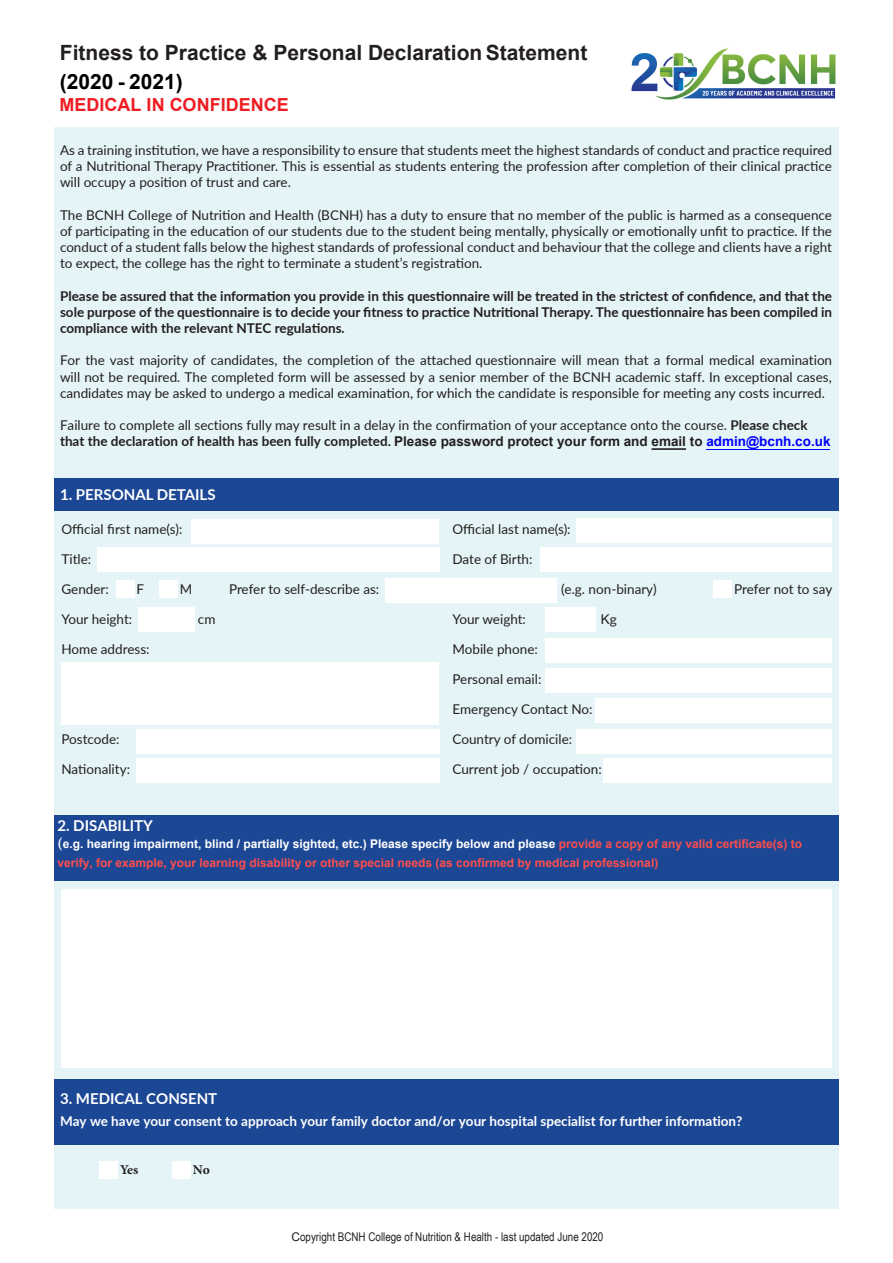
<style>
.page{position:relative;width:893px;height:1263px;background:#fff}
.page>*{position:absolute;margin:0;border:0;box-sizing:border-box;transform-origin:0 0}
.t1{font:700 21px/28.5px "Arial";color:#231f20}
.t2{font:700 18px "Arial";color:#ee1d23}
.sub_head_regular{font:700 15px "Lato";color:#fff}
.Sub_head{font:700 15px "Lato";color:#fff}
.t3{font:13.5px/16.2px "Lato";color:#231f20;text-align:justify}
.t4{font:700 13.5px/16.2px "Lato";color:#231f20;text-align:justify}
.sub_head_regular-2{font:700 13.5px "Lato";color:#fff}
.Yes_No{font:700 13.5px "Minion Pro";color:#231f20}
.t5{font:13.5px "Arial";color:#231f20}
.sub_head_regular-3{font:700 12px/19.2px "Arial";color:#ff4d4d}
.t6{font:12px "Arial Narrow";color:#231f20}
.s1{color:#000}
.s2{font-weight:700}
.s3{font-family:"Minion Pro";font-weight:700}
.s4{font-family:"Arial";font-weight:700}
.s5{font-family:"Arial";font-weight:700;color:#00f}
.s6{font-family:"Lato"}
.s7{font-family:"Minion Pro";font-size:15px;color:#fff}
.s8{color:#fff}
.s9{font-family:"Arial"}
</style>
<div class="page">
<div style="left:54px;top:127px;width:785px;height:1082px;background:#e5f4f6"></div>
<div style="left:54px;top:478px;width:785px;height:32px;background:#1c4794"></div>
<div style="left:54px;top:815px;width:785px;height:66px;background:#1c4794"></div>
<div style="left:54px;top:1079px;width:785px;height:65px;background:#1c4794"></div>
<div style="left:192px;top:519px;width:247px;height:24px;background:#fff"></div>
<div style="left:97px;top:547px;width:342px;height:25px;background:#fff"></div>
<div style="left:385px;top:578px;width:172px;height:24px;background:#fff"></div>
<div style="left:138px;top:607px;width:57px;height:24px;background:#fff"></div>
<div style="left:713px;top:580px;width:18px;height:18px;background:#fff"></div>
<div style="left:540px;top:547px;width:292px;height:25px;background:#fff"></div>
<div style="left:576px;top:518px;width:256px;height:24px;background:#fff"></div>
<div style="left:116px;top:580px;width:19px;height:17px;background:#fff"></div>
<div style="left:159px;top:580px;width:18px;height:17px;background:#fff"></div>
<div style="left:545px;top:607px;width:50px;height:24px;background:#fff"></div>
<div style="left:62px;top:662px;width:377px;height:63px;background:#fff"></div>
<div style="left:136px;top:730px;width:303px;height:24px;background:#fff"></div>
<div style="left:136px;top:758px;width:303px;height:24px;background:#fff"></div>
<div style="left:545px;top:638px;width:287px;height:24px;background:#fff"></div>
<div style="left:545px;top:668px;width:287px;height:24px;background:#fff"></div>
<div style="left:595px;top:698px;width:237px;height:24px;background:#fff"></div>
<div style="left:576px;top:730px;width:256px;height:24px;background:#fff"></div>
<div style="left:604px;top:758px;width:228px;height:24px;background:#fff"></div>
<div style="left:62px;top:889px;width:770px;height:178px;background:#fff"></div>
<div style="left:99px;top:1162px;width:19px;height:17px;background:#fff"></div>
<div style="left:172px;top:1162px;width:18px;height:17px;background:#fff"></div>
<img style="left:631px;top:48px;width:205px;height:52px">
<hr style="left:651px;top:449px;width:35px;height:1px;background:#231f20">
<hr style="left:707px;top:449px;width:123px;height:1px;background:#00f">
<p class="t1" style="left:60px;top:39px;width:529px">Fitness to Practice &amp; Personal Declaration Statement <span class="s1">(2020 - 2021)</span></p>
<p class="t2" style="left:60px;top:92px;width:230px">MEDICAL IN CONFIDENCE</p>
<p class="t3" style="left:60px;top:141px;width:773px">As a training institution, we have a responsibility to ensure that students meet the highest standards of conduct and practice required of a Nutritional Therapy Practitioner. This is essential as students entering the profession after completion of their clinical practice will occupy a position of trust and care.</p>
<p class="t3" style="left:60px;top:206px;width:774px">The BCNH College of Nutrition and Health (BCNH) has a duty to ensure that no member of the public is harmed as a consequence of participating in the education of our students due to the student being mentally, physically or emotionally unfit to practice. If the conduct of a student falls below the highest standards of professional conduct and behaviour that the college and clients have a right to expect, the college has the right to terminate a student’s registration.</p>
<p class="t4" style="left:60px;top:287px;width:774px">Please be assured that the information you provide in this questionnaire will be treated in the strictest of confidence, and that the sole purpose of the questionnaire is to decide your fitness to practice Nutritional Therapy. The questionnaire has been compiled in compliance with the relevant NTEC regulations.</p>
<p class="t3" style="left:60px;top:352px;width:774px">For the vast majority of candidates, the completion of the attached questionnaire will mean that a formal medical examination will not be required. The completed form will be assessed by a senior member of the BCNH academic staff. In exceptional cases, candidates may be asked to undergo a medical examination, for which the candidate is responsible for meeting any costs incurred.</p>
<p class="t3" style="left:60px;top:417px;width:772px">Failure to complete all sections fully may result in a delay in the confirmation of your acceptance onto the course. <span class="s2">Please check that the declaration of health has been fully completed</span><span class="s3">.</span> <span class="s4">Please password protect your form and email to</span> <span class="s5">admin@bcnh.co.uk</span></p>
<p class="Sub_head" style="left:60px;top:483px;width:157px">1. PERSONAL DETAILS</p>
<p class="t3" style="left:62px;top:521px;width:122px">Official first name(s):</p>
<p class="t3" style="left:61px;top:551px;width:31px">Title:</p>
<p class="t3" style="left:62px;top:581px;width:49px">Gender:</p>
<p class="t3" style="left:137px;top:581px;width:9px">F</p>
<p class="t3" style="left:180px;top:581px;width:14px">M</p>
<p class="t3" style="left:229px;top:581px;width:152px">Prefer to self-describe as:</p>
<p class="t3" style="left:62px;top:611px;width:72px">Your height:</p>
<p class="t3" style="left:198px;top:611px;width:19px">cm</p>
<p class="t3" style="left:62px;top:641px;width:90px">Home address:</p>
<p class="t3" style="left:62px;top:731px;width:60px">Postcode:</p>
<p class="t3" style="left:62px;top:761px;width:70px">Nationality:</p>
<p class="t3" style="left:452px;top:521px;width:120px">Official last name(s):</p>
<p class="t3" style="left:452px;top:551px;width:82px">Date of Birth:</p>
<p class="t3" style="left:452px;top:611px;width:75px">Your weight:</p>
<p class="t3" style="left:561px;top:581px;width:97px">(e.g. non-binary)</p>
<p class="t5" style="left:601px;top:610px;width:18px">K<span class="s6">g</span></p>
<p class="t3" style="left:452px;top:641px;width:87px">Mobile phone:</p>
<p class="t3" style="left:452px;top:671px;width:90px">Personal email:</p>
<p class="t3" style="left:452px;top:701px;width:142px">Emergency Contact No:</p>
<p class="t3" style="left:452px;top:731px;width:121px">Country of domicile:</p>
<p class="t3" style="left:452px;top:761px;width:151px">Current job / occupation:</p>
<p class="t3" style="left:734px;top:581px;width:100px">Prefer not to say</p>
<p class="sub_head_regular" style="left:57px;top:815px;width:97px">2. DISABILITY</p>
<p class="sub_head_regular-3" style="left:57px;top:834px;width:746px"><span class="s7">(</span><span class="s8">e.g. hearing impairment, blind / partially sighted, etc.) Please specify below and please</span> provide a copy of any valid certificate(s) to verify, for example, your learning disability or other special needs (as confirmed by medical professional)</p>
<p class="sub_head_regular" style="left:60px;top:1088px;width:159px">3. MEDICAL CONSENT</p>
<p class="sub_head_regular-2" style="left:60px;top:1111px;width:684px">May we have your consent to approach your family doctor and/or your hospital specialist for further information?</p>
<p class="Yes_No" style="left:120px;top:1160px;width:20px">Yes</p>
<p class="Yes_No" style="left:193px;top:1160px;width:19px">No</p>
<p class="t6" style="left:291px;top:1228px;width:314px"><span class="s9">C</span>opyright BCNH College of Nutrition &amp; Health - last updated June 2020</p>
</div>
